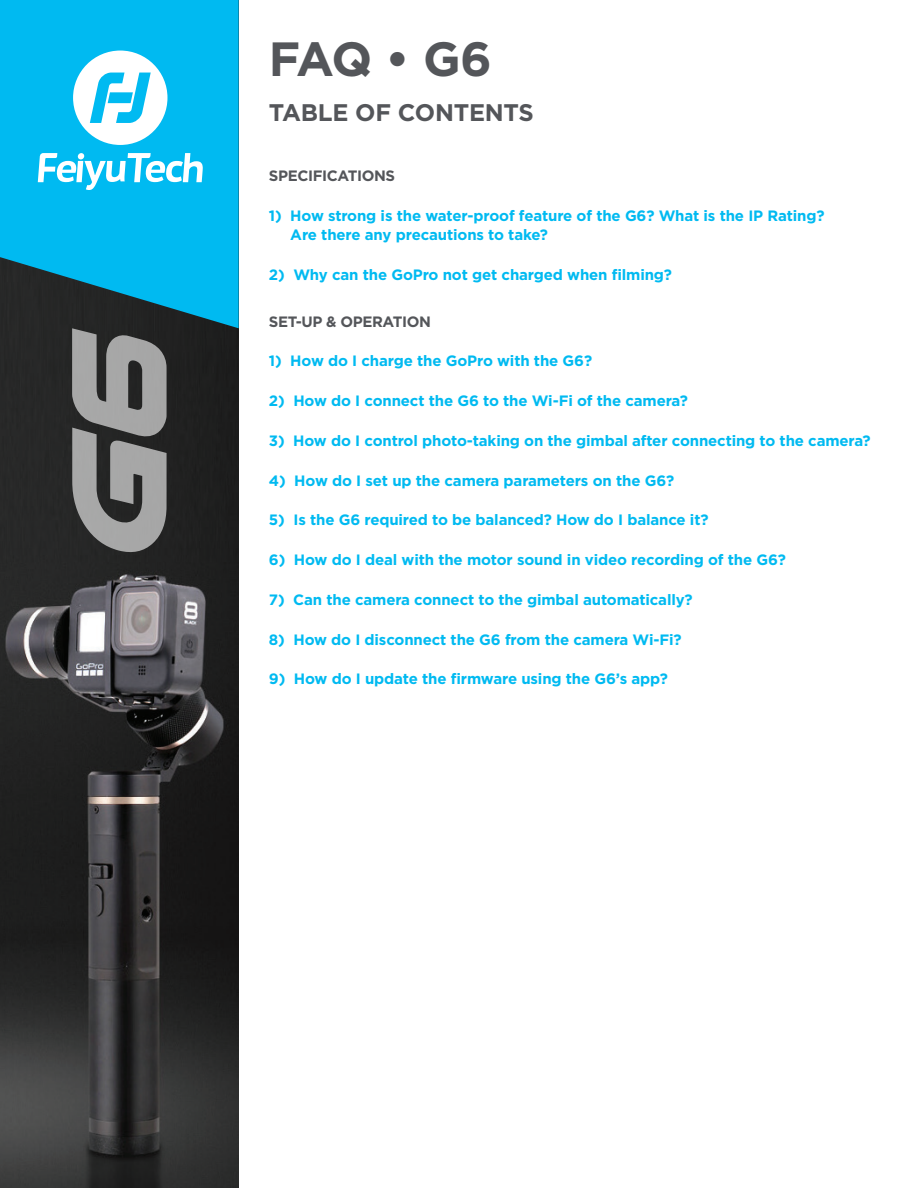
<style>
.page{position:relative;width:918px;height:1188px;background:#fff}
.page>*{position:absolute;margin:0;border:0;box-sizing:border-box;transform-origin:0 0}
.t1{font:700 48px "Gotham";color:#54565a}
.t2{font:700 24px "Gotham";letter-spacing:-.01em;color:#54565a}
.t3{font:700 15px/19.5px "Gotham";letter-spacing:-.01em;color:#00baf1}
.t4{font:700 15px "Gotham";letter-spacing:-.025em;color:#54565a}
</style>
<div class="page">
<img style="left:0;top:328px;width:239px;height:860px">
<svg style="left:0;top:0;width:239px;height:328px;background:#04a6d5"></svg>
<svg style="left:73px;top:51px;width:94px;height:94px"></svg>
<svg style="left:38px;top:153px;width:165px;height:37px"></svg>
<svg style="left:72px;top:328px;width:95px;height:224px;background:#7e7e7e"></svg>
<p class="t1" style="left:269px;top:27px;width:225px">FAQ • G6</p>
<p class="t2" style="left:269px;top:97px;width:267px">TABLE OF CONTENTS</p>
<p class="t4" style="left:269px;top:166px;width:128px">SPECIFICATIONS</p>
<p class="t3" style="left:290px;top:206px;width:536px;text-indent:-21px">1) How strong is the water-proof feature of the G6? What is the IP Rating?<br>Are there any precautions to take?</p>
<p class="t3" style="left:269px;top:265px;width:405px">2) Why can the GoPro not get charged when filming?</p>
<p class="t4" style="left:269px;top:311px;width:164px">SET-UP &amp; OPERATION</p>
<p class="t3" style="left:269px;top:351px;width:325px">1) How do I charge the GoPro with the G6?</p>
<p class="t3" style="left:269px;top:391px;width:420px">2) How do I connect the G6 to the Wi-Fi of the camera?</p>
<p class="t3" style="left:269px;top:431px;width:603px">3) How do I control photo-taking on the gimbal after connecting to the camera?</p>
<p class="t3" style="left:269px;top:471px;width:407px">4) How do I set up the camera parameters on the G6?</p>
<p class="t3" style="left:269px;top:510px;width:441px">5) Is the G6 required to be balanced? How do I balance it?</p>
<p class="t3" style="left:269px;top:550px;width:519px">6) How do I deal with the motor sound in video recording of the G6?</p>
<p class="t3" style="left:269px;top:590px;width:425px">7) Can the camera connect to the gimbal automatically?</p>
<p class="t3" style="left:269px;top:630px;width:414px">8) How do I disconnect the G6 from the camera Wi-Fi?</p>
<p class="t3" style="left:269px;top:669px;width:400px">9) How do I update the firmware using the G6’s app?</p>
</div>
